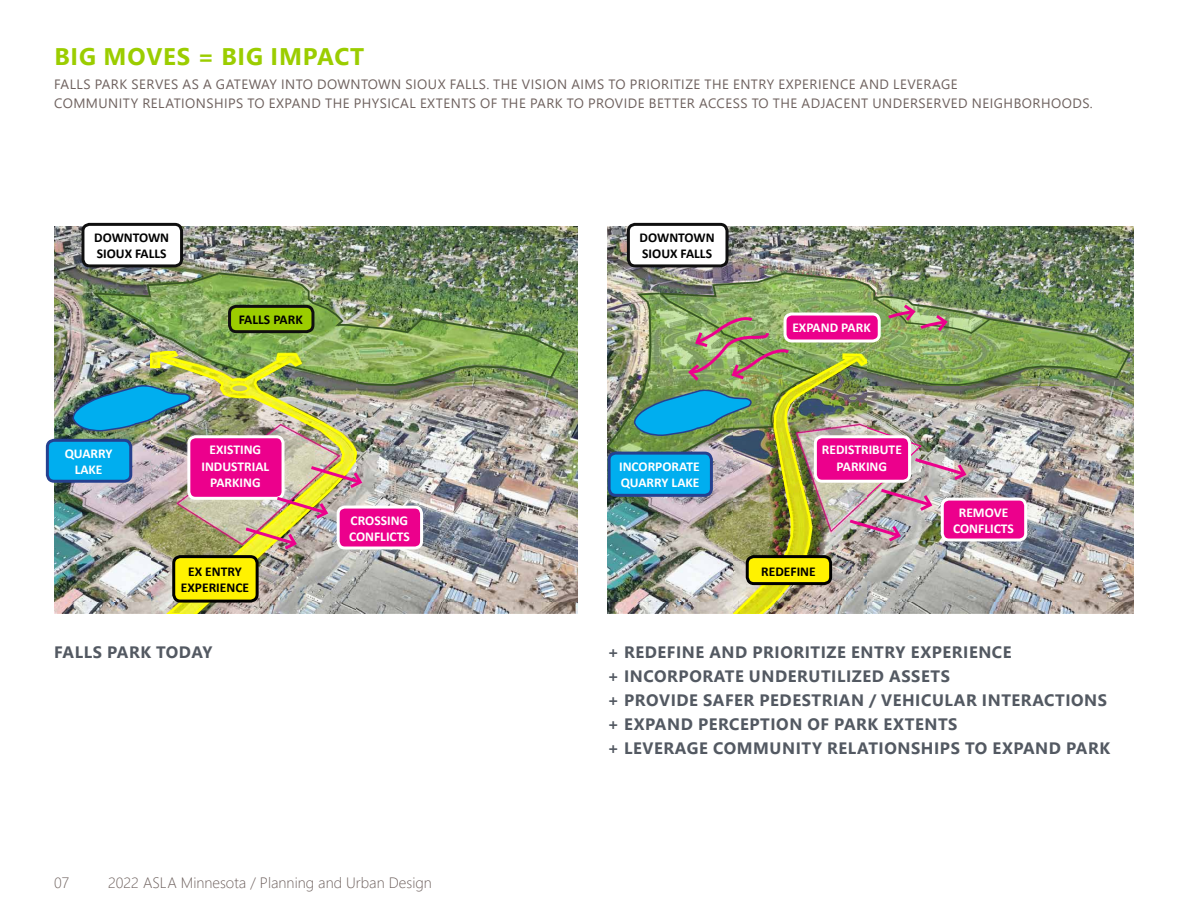
<style>
.page{position:relative;width:1188px;height:918px;background:#fff}
.page>*{position:absolute;margin:0;border:0;box-sizing:border-box;transform-origin:0 0}
.t1{font:700 24px "Segoe UI";letter-spacing:.035em;color:#9bcd00}
.t2{font:700 16.5px/24px "Segoe UI";letter-spacing:.035em;color:#535962}
.t3{font:300 15px "Segoe UI";color:#6e615e}
.t4{font:13.5px/19.5px "Segoe UI";letter-spacing:.035em;color:#6e615e}
.t5{font:700 13.5px/16.2px "Calibri";color:#fff;text-align:center}
.t6{font:700 13.5px/16.2px "Calibri";color:#000}
</style>
<div class="page">
<img style="left:54px;top:227px;width:523px;height:387px">
<img style="left:90px;top:272px;width:476px;height:115px">
<img style="left:149px;top:350px;width:209px;height:264px">
<img style="left:608px;top:227px;width:526px;height:387px">
<img style="left:656px;top:272px;width:476px;height:115px">
<div style="left:230px;top:306px;width:83px;height:26px;background:#9bcd00;border-radius:7px"></div>
<div style="left:228px;top:305px;width:86px;height:28px;border:3px solid #0f0f0f;border-radius:7px"></div>
<div style="left:628px;top:224px;width:99px;height:42px;background:#fff;border-radius:7px"></div>
<div style="left:627px;top:223px;width:102px;height:44px;border:3px solid #0f0f0f;border-radius:7px"></div>
<div style="left:83px;top:224px;width:99px;height:42px;background:#fff;border-radius:7px"></div>
<div style="left:81px;top:223px;width:102px;height:44px;border:3px solid #0f0f0f;border-radius:7px"></div>
<div style="left:338px;top:507px;width:84px;height:41px;background:#ec008c;border-radius:7px"></div>
<div style="left:337px;top:506px;width:86px;height:44px;border:3px solid #fff;border-radius:7px"></div>
<div style="left:942px;top:499px;width:84px;height:41px;background:#ec008c;border-radius:7px"></div>
<div style="left:941px;top:498px;width:86px;height:44px;border:3px solid #fff;border-radius:7px"></div>
<div style="left:174px;top:557px;width:83px;height:44px;background:#fff200;border-radius:7px"></div>
<div style="left:172px;top:555px;width:87px;height:48px;border:3px solid #000;border-radius:7px"></div>
<img style="left:608px;top:292px;width:384px;height:322px">
<img style="left:72px;top:383px;width:292px;height:169px">
<div style="left:47px;top:440px;width:84px;height:41px;background:#00aeef;border-radius:7px"></div>
<div style="left:46px;top:439px;width:86px;height:44px;border:3px solid #25408f;border-radius:7px"></div>
<div style="left:609px;top:453px;width:102px;height:42px;background:#00aeef;border-radius:7px"></div>
<div style="left:608px;top:452px;width:105px;height:45px;border:3px solid #25408f;border-radius:7px"></div>
<h1 class="t1" style="left:54px;top:33px;width:311px">BIG MOVES = BIG IMPACT</h1>
<p class="t4" style="left:54px;top:73px;width:1040px">FALLS PARK SERVES AS A GATEWAY INTO DOWNTOWN SIOUX FALLS. THE VISION AIMS TO PRIORITIZE THE ENTRY EXPERIENCE AND LEVERAGE<br>COMMUNITY RELATIONSHIPS TO EXPAND THE PHYSICAL EXTENTS OF THE PARK TO PROVIDE BETTER ACCESS TO THE ADJACENT UNDERSERVED NEIGHBORHOODS.</p>
<p class="t6" style="left:94px;top:229px;width:77px">DOWNTOWN<br>SIOUX FALLS</p>
<p class="t6" style="left:239px;top:311px;width:65px">FALLS PARK</p>
<p class="t6" style="left:640px;top:229px;width:77px">DOWNTOWN<br>SIOUX FALLS</p>
<p class="t5" style="left:792px;top:319px;width:80px">EXPAND PARK</p>
<p class="t5" style="left:65px;top:445px;width:49px">QUARRY<br>LAKE</p>
<p class="t5" style="left:201px;top:442px;width:69px">EXISTING<br>INDUSTRIAL<br>PARKING</p>
<p class="t5" style="left:619px;top:458px;width:82px;text-align:left">INCORPORATE<br>QUARRY LAKE</p>
<p class="t5" style="left:822px;top:442px;width:82px">REDISTRIBUTE<br>PARKING</p>
<p class="t5" style="left:349px;top:512px;width:62px;text-align:left">CROSSING<br>CONFLICTS</p>
<p class="t5" style="left:953px;top:504px;width:62px">REMOVE<br>CONFLICTS</p>
<p class="t6" style="left:188px;top:563px;width:55px">EX ENTRY</p>
<p class="t6" style="left:761px;top:563px;width:56px">REDEFINE</p>
<p class="t6" style="left:181px;top:579px;width:70px">EXPERIENCE</p>
<p class="t2" style="left:54px;top:639px;width:160px">FALLS PARK TODAY</p>
<p class="t3" style="left:54px;top:869px;width:17px">07</p>
<p class="t3" style="left:108px;top:869px;width:325px">2022 ASLA Minnesota / Planning and Urban Design</p>
<p class="t2" style="left:608px;top:639px;width:504px">+ REDEFINE AND PRIORITIZE ENTRY EXPERIENCE<br>+ INCORPORATE UNDERUTILIZED ASSETS<br>+ PROVIDE SAFER PEDESTRIAN / VEHICULAR INTERACTIONS + EXPAND PERCEPTION OF PARK EXTENTS<br>+ LEVERAGE COMMUNITY RELATIONSHIPS TO EXPAND PARK</p>
</div>
